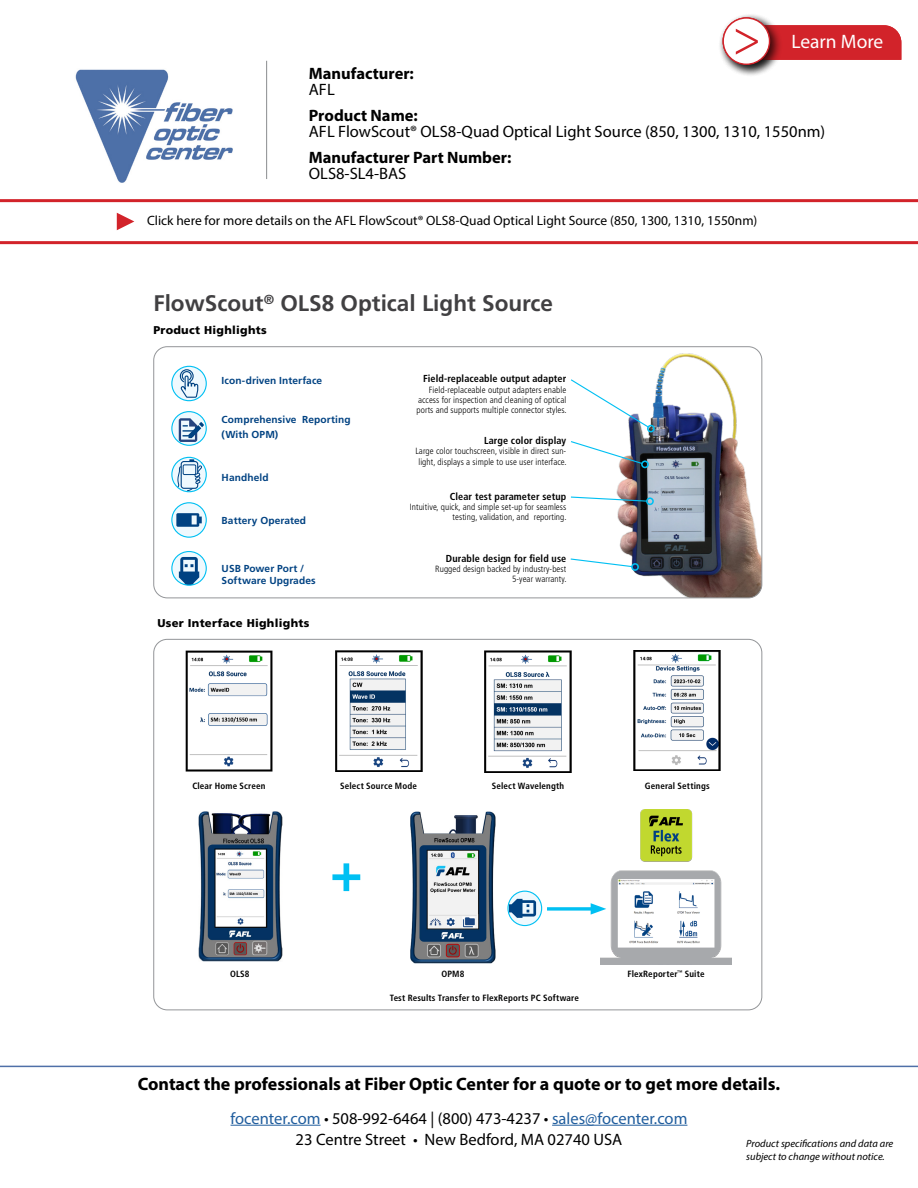
<style>
.page{position:relative;width:918px;height:1188px;background:#fff}
.page>*{position:absolute;margin:0;border:0;box-sizing:border-box;transform-origin:0 0}
.t1{font:51px "Minion Pro";color:#d2232a}
.t2{font:700 22.5px "Frutiger LT Std";color:#414042}
.t3{font:19.5px "Myriad Pro";color:#fff}
.t4{font:700 18px "Myriad Pro";color:#000}
.t5{font:16.5px/16.5px "Myriad Pro";color:#000}
.t6{font:16.5px "Myriad Pro";color:#215e9e}
.t7{font:700 16.5px/16.5px "Myriad Pro";color:#000}
.t8{font:13.5px "Myriad Pro";color:#000}
.t9{font:900 11.25px "Frutiger LT Std";letter-spacing:.025em;color:#000}
.t10{font:italic 10.5px "Myriad Pro";color:#000}
.t11{font:700 10.2px/15.5px "Frutiger LT Std";letter-spacing:.01em;color:#004282}
.t12{font:700 condensed 10.2px "Frutiger LT Std";letter-spacing:.01em;color:#000}
.t13{font:300 condensed 9px/10.2px "Frutiger LT Std";letter-spacing:.01em;color:#000;text-align:right}
.t14{font:700 condensed 9px "Frutiger LT Std";letter-spacing:.015em;color:#000}
.s1{font-weight:400}
.s2{font-weight:700}
.s3{color:#000}
</style>
<div class="page">
<hr style="left:231px;top:1125px;width:90px;height:1px;background:#215e9e">
<hr style="left:552px;top:1125px;width:135px;height:1px;background:#215e9e">
<hr style="left:0;top:1066px;width:918px;height:1px;background:#4f70a8">
<img style="left:616px;top:347px;width:146px;height:251px">
<div style="left:154px;top:347px;width:608px;height:251px;border:1px solid #939598;border-radius:14px"></div>
<svg style="left:570px;top:558px;width:63px;height:10px"></svg>
<div style="left:631px;top:563px;width:8px;height:8px;border:2px solid #00c0f3;border-radius:50%"></div>
<svg style="left:570px;top:496px;width:78px;height:6px"></svg>
<div style="left:646px;top:497px;width:8px;height:8px;border:2px solid #00c0f3;border-radius:50%"></div>
<svg style="left:571px;top:440px;width:72px;height:25px"></svg>
<div style="left:641px;top:461px;width:8px;height:7px;border:2px solid #00c0f3;border-radius:50%"></div>
<svg style="left:571px;top:378px;width:79px;height:51px"></svg>
<div style="left:647px;top:425px;width:8px;height:7px;border:2px solid #00c0f3;border-radius:50%"></div>
<img style="left:186px;top:650px;width:87px;height:122px">
<img style="left:335px;top:650px;width:87px;height:122px">
<img style="left:484px;top:650px;width:87px;height:122px">
<img style="left:634px;top:650px;width:87px;height:121px">
<img style="left:600px;top:810px;width:132px;height:154px">
<img style="left:411px;top:812px;width:84px;height:152px">
<img style="left:198px;top:812px;width:85px;height:149px">
<svg style="left:332px;top:863px;width:28px;height:28px"></svg>
<div style="left:172px;top:503px;width:34px;height:34px;background:#eff9fe;border-radius:50%"></div>
<svg style="left:176px;top:513px;width:26px;height:14px"></svg>
<div style="left:171px;top:502px;width:36px;height:36px;border:1px solid #00c0f3;border-radius:50%"></div>
<svg style="left:172px;top:457px;width:34px;height:35px"></svg>
<svg style="left:176px;top:457px;width:26px;height:35px"></svg>
<div style="left:171px;top:457px;width:36px;height:35px;border:1px solid #00c0f3;border-radius:50%"></div>
<svg style="left:172px;top:366px;width:34px;height:35px"></svg>
<div style="left:171px;top:366px;width:36px;height:35px;border:1px solid #00c0f3;border-radius:50%"></div>
<svg style="left:179px;top:369px;width:20px;height:30px"></svg>
<svg style="left:172px;top:412px;width:34px;height:33px"></svg>
<svg style="left:179px;top:418px;width:25px;height:24px"></svg>
<div style="left:171px;top:411px;width:36px;height:35px;border:1px solid #00c0f3;border-radius:50%"></div>
<svg style="left:172px;top:552px;width:34px;height:33px"></svg>
<svg style="left:179px;top:557px;width:20px;height:28px"></svg>
<div style="left:171px;top:551px;width:36px;height:35px;border:1px solid #00c0f3;border-radius:50%"></div>
<svg style="left:547px;top:907px;width:44px;height:4px"></svg>
<svg style="left:591px;top:903px;width:15px;height:12px"></svg>
<svg style="left:508px;top:891px;width:34px;height:35px"></svg>
<svg style="left:509px;top:899px;width:27px;height:19px"></svg>
<div style="left:507px;top:891px;width:35px;height:35px;border:1px solid #00c0f3;border-radius:50%"></div>
<img style="left:75px;top:69px;width:158px;height:114px">
<hr style="left:266px;top:61px;width:1px;height:118px;background:#8a8c8e">
<hr style="left:0;top:241px;width:918px;height:3px;background:#d2232a">
<svg style="left:117px;top:213px;width:17px;height:17px"></svg>
<div style="left:783px;top:25px;width:118px;height:35px;background:#d2232a"></div>
<div style="left:718px;top:13px;width:65px;height:64px;background:#000;opacity:.75"></div>
<div style="left:723px;top:18px;width:47px;height:46px;background:#fff;border-radius:50%"></div>
<div style="left:723px;top:17px;width:47px;height:48px;border:1px solid #d2232a;border-radius:50%"></div>
<hr style="left:0;top:199px;width:918px;height:3px;background:#d2232a">
<p class="t1" style="left:733px;top:4px;width:30px">&gt;</p>
<p class="t3" style="left:791px;top:30px;width:93px">Learn More</p>
<p class="t7" style="left:309px;top:64px;width:107px">Manufacturer:<br><span class="s1">AFL</span></p>
<p class="t5" style="left:309px;top:107px;width:518px"><span class="s2">Product Name:<br></span>AFL FlowScout® OLS8-Quad Optical Light Source (850, 1300, 1310, 1550nm)</p>
<p class="t7" style="left:309px;top:148px;width:204px">Manufacturer Part Number:</p>
<p class="t5" style="left:309px;top:165px;width:99px">OLS8-SL4-BAS</p>
<p class="t8" style="left:147px;top:212px;width:612px">Click here for more details on the AFL FlowScout® OLS8-Quad Optical Light Source (850, 1300, 1310, 1550nm)</p>
<h2 class="t2" style="left:153px;top:290px;width:401px">FlowScout<sup>®</sup> OLS8 Optical Light Source</h2>
<p class="t9" style="left:153px;top:324px;width:115px">Product Highlights</p>
<p class="t11" style="left:222px;top:373px;width:102px">Icon-driven Interface</p>
<p class="t11" style="left:222px;top:412px;width:130px">Comprehensive Reporting (With OPM)</p>
<p class="t11" style="left:222px;top:469px;width:48px">Handheld</p>
<p class="t11" style="left:222px;top:513px;width:86px">Battery Operated</p>
<p class="t11" style="left:222px;top:562px;width:96px;line-height:12.1px">USB Power Port /<br>Software Upgrades</p>
<p class="t9" style="left:157px;top:616px;width:154px">User Interface Highlights</p>
<p class="t12" style="left:423px;top:373px;width:145px">Field-replaceable output adapter</p>
<p class="t13" style="left:417px;top:384px;width:152px;text-align:justify;text-indent:12px">Field-replaceable output adapters enable access for inspection and cleaning of optical ports and supports multiple connector styles.</p>
<p class="t12" style="left:484px;top:435px;width:84px">Large color display</p>
<p class="t13" style="left:415px;top:446px;width:153px;text-align:center">Large color touchscreen, visible in direct sun&shy;light, displays a simple to use user interface.</p>
<p class="t12" style="left:450px;top:490px;width:118px">Clear test parameter setup</p>
<p class="t13" style="left:410px;top:502px;width:158px">Intuitive, quick, and simple set-up for seamless testing, validation, and reporting.</p>
<p class="t12" style="left:446px;top:552px;width:122px">Durable design for field use</p>
<p class="t13" style="left:435px;top:564px;width:133px">Rugged design backed by industry-best<br>5-year warranty.</p>
<p class="t14" style="left:192px;top:781px;width:75px">Clear Home Screen</p>
<p class="t14" style="left:340px;top:781px;width:78px">Select Source Mode</p>
<p class="t14" style="left:492px;top:781px;width:74px">Select Wavelength</p>
<p class="t14" style="left:645px;top:781px;width:66px">General Settings</p>
<p class="t14" style="left:230px;top:969px;width:21px">OLS8</p>
<p class="t14" style="left:441px;top:969px;width:25px">OPM8</p>
<p class="t14" style="left:390px;top:992px;width:191px">Test Results Transfer to FlexReports PC Software</p>
<p class="t14" style="left:627px;top:969px;width:79px">FlexReporter<sup>™</sup> Suite</p>
<p class="t13" style="left:456px;top:1075px;width:6px">2</p>
<p class="t4" style="left:138px;top:1072px;width:644px">Contact the professionals at Fiber Optic Center for a quote or to get more details.</p>
<p class="t6" style="left:231px;top:1108px;width:458px">focenter.com <span class="s3">• 508-992-6464 | (800) 473-4237 •</span> sales@focenter.com</p>
<p class="t5" style="left:296px;top:1131px;width:328px">23 Centre Street • New Bedford, MA 02740 USA</p>
<p class="t10" style="left:746px;top:1137px;width:149px">Product specifications and data are</p>
<p class="t10" style="left:746px;top:1150px;width:140px">subject to change without notice.</p>
</div>
